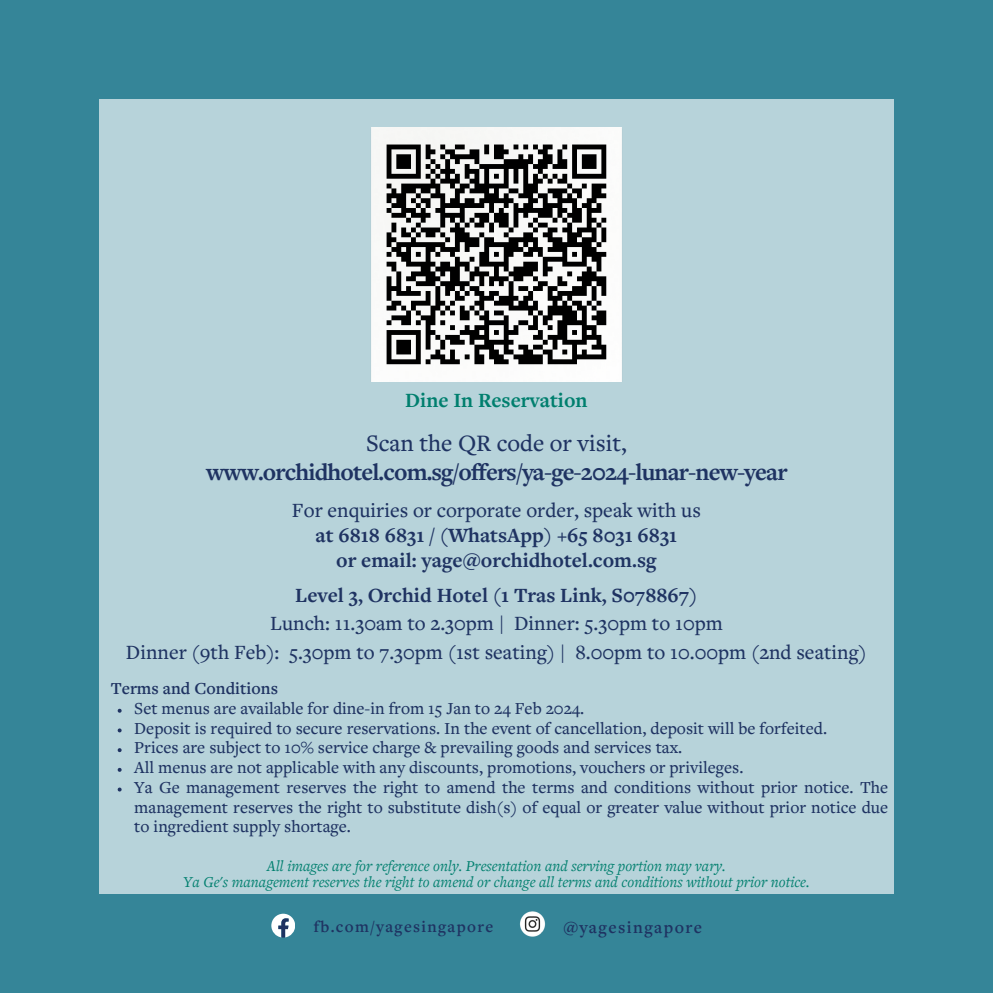
<style>
.page{position:relative;width:993px;height:993px;background:#fff}
.page>*{position:absolute;margin:0;border:0;box-sizing:border-box;transform-origin:0 0}
.t1{font:700 24.5px "Freight Text Pro";letter-spacing:-.035em;color:#1f3362}
.t2{font:500 24.5px "Freight Text Pro";color:#1f3362}
.t3{font:500 21px "Freight Text Pro";color:#1f3362}
.t4{font:700 21px "Freight Text Pro";color:#1f3362}
.t5{font:700 21px "Freight Text Pro";color:#007f6e}
.t6{font:500 17.5px/19.6px "Freight Text Pro";color:#1f3362;text-align:justify}
.t7{font:600 17.5px "Freight Text Pro";color:#1f3362}
.t8{font:600 17.5px "Freight Text Pro";letter-spacing:.08em;color:#1f3362}
.t9{font:600 16.62px "Freight Text Pro";letter-spacing:.08em;color:#1f3362}
.t10{font:italic 15.75px "Freight Text Pro";color:#007f6e}
</style>
<div class="page">
<div style="left:0;top:0;width:992px;height:992px;background:#358598"></div>
<div style="left:99px;top:99px;width:794px;height:794px;background:#b7d3da"></div>
<div style="left:371px;top:128px;width:251px;height:253px;background:#fbfbfa"></div>
<img style="left:520px;top:911px;width:25px;height:26px">
<svg style="left:271px;top:913px;width:24px;height:24px"></svg>
<svg style="left:381px;top:142px;width:230px;height:224px;background:#7f7f7e"></svg>
<svg style="left:118px;top:708px;width:4px;height:4px"></svg>
<svg style="left:118px;top:728px;width:4px;height:4px"></svg>
<svg style="left:118px;top:748px;width:4px;height:4px"></svg>
<svg style="left:118px;top:767px;width:4px;height:4px"></svg>
<svg style="left:118px;top:787px;width:4px;height:4px"></svg>
<p class="t5" style="left:405px;top:392px;width:184px">Dine In Reservation</p>
<p class="t2" style="left:366px;top:433px;width:262px">Scan the QR code or visit,</p>
<p class="t1" style="left:206px;top:462px;width:582px">www.orchidhotel.com.sg/offers/ya-ge-2024-lunar-new-year</p>
<p class="t3" style="left:292px;top:501px;width:410px">For enquiries or corporate order, speak with us</p>
<p class="t4" style="left:315px;top:526px;width:363px">at 6818 6831 / (WhatsApp) +65 8031 6831</p>
<p class="t4" style="left:336px;top:551px;width:321px">or email: yage@orchidhotel.com.sg</p>
<p class="t4" style="left:295px;top:586px;width:404px">Level 3, Orchid Hotel (1 Tras Link, S078867)</p>
<p class="t3" style="left:270px;top:614px;width:454px">Lunch: 11.30am to 2.30pm | Dinner: 5.30pm to 10pm</p>
<p class="t3" style="left:126px;top:643px;width:742px">Dinner (9th Feb): 5.30pm to 7.30pm (1st seating) | 8.00pm to 10.00pm (2nd seating)</p>
<p class="t7" style="left:111px;top:681px;width:169px">Terms and Conditions</p>
<p class="t6" style="left:134px;top:700px;width:451px">Set menus are available for dine-in from 15 Jan to 24 Feb 2024.</p>
<p class="t6" style="left:134px;top:719px;width:694px">Deposit is required to secure reservations. In the event of cancellation, deposit will be forfeited.</p>
<p class="t6" style="left:134px;top:739px;width:549px">Prices are subject to 10% service charge &amp; prevailing goods and services tax.</p>
<p class="t6" style="left:134px;top:759px;width:610px">All menus are not applicable with any discounts, promotions, vouchers or privileges.</p>
<p class="t6" style="left:134px;top:778px;width:755px">Ya Ge management reserves the right to amend the terms and conditions without prior notice. The management reserves the right to substitute dish(s) of equal or greater value without prior notice due to ingredient supply shortage.</p>
<p class="t10" style="left:267px;top:859px;width:460px">All images are for reference only. Presentation and serving portion may vary.</p>
<p class="t10" style="left:183px;top:875px;width:627px">Ya Ge's management reserves the right to amend or change all terms and conditions without prior notice.</p>
<p class="t9" style="left:313px;top:919px;width:181px">fb.com/yagesingapore</p>
<p class="t8" style="left:563px;top:919px;width:141px">@yagesingapore</p>
</div>
